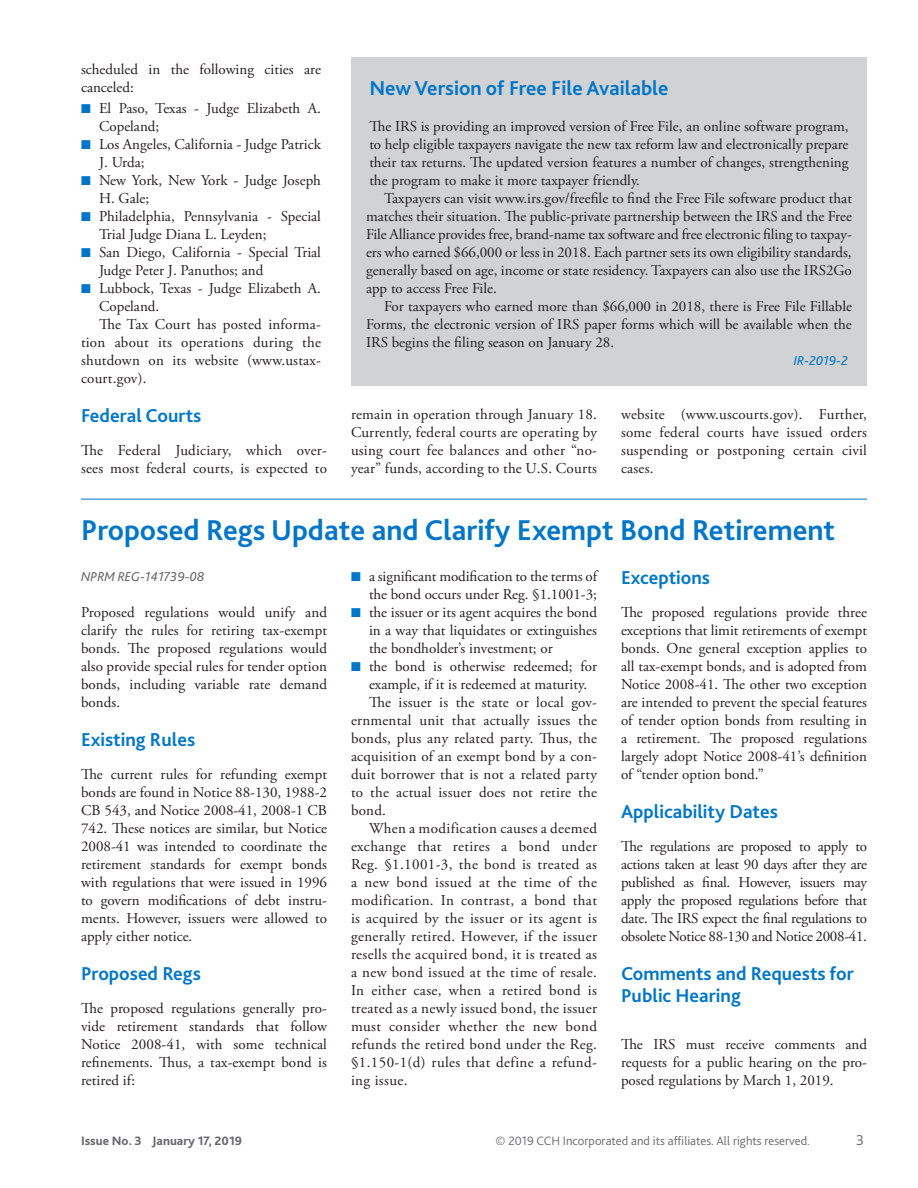
<style>
.page{position:relative;width:918px;height:1188px;background:#fff}
.page>*{position:absolute;margin:0;border:0;box-sizing:border-box;transform-origin:0 0}
.Article_Title_withab{font:700 30px "Bliss 2";color:#0076c8}
.Box_Head{font:700 21px "Bliss 2";color:#0076c8}
.HeadA{font:700 19.5px/22.5px "Bliss 2";color:#0076c8}
.Text{font:15px/18px "Adobe Garamond Pro";color:#231f20;text-align:justify}
.TextInd{font:15px/18px "Adobe Garamond Pro";color:#231f20}
.Box_TextInd{font:15px/18px "Adobe Garamond Pro";color:#231f20;text-align:justify}
.Box_Text{font:15px/18px "Adobe Garamond Pro";color:#231f20;text-align:justify}
.t1{font:300 15px "Bliss 2";color:#69696c}
.Article_Intro{font:italic 13.5px "Bliss 2";color:#69696c}
.Article_Source{font:italic 13.5px "Bliss 2";color:#0076c8}
.t2{font:300 12.75px "Bliss 2";color:#69696c}
.t3{font:800 12.75px "Bliss 2";color:#69696c}
.s1{color:#0076c8}
</style>
<div class="page">
<div style="left:351px;top:57px;width:516px;height:61px;background:#d1d2d4"></div>
<div style="left:351px;top:101px;width:516px;height:106px;background:#d1d2d4"></div>
<div style="left:351px;top:177px;width:516px;height:135px;background:#d1d2d4"></div>
<div style="left:351px;top:285px;width:516px;height:81px;background:#d1d2d4"></div>
<div style="left:351px;top:352px;width:516px;height:34px;background:#d1d2d4"></div>
<hr style="left:81px;top:499px;width:786px;height:1px;background:#0076c8">
<p class="Text" style="left:81px;top:61px;width:242px">scheduled in the following cities are canceled:</p>
<p class="TextInd" style="left:99px;top:99px;width:224px;text-indent:-18px"><span class="s1">■</span> El Paso, Texas - Judge Elizabeth A.<br>Copeland;</p>
<p class="TextInd" style="left:99px;top:135px;width:224px;text-indent:-18px"><span class="s1">■</span> Los Angeles, California - Judge Patrick<br>J. Urda;</p>
<p class="TextInd" style="left:99px;top:171px;width:224px;text-indent:-18px"><span class="s1">■</span> New York, New York - Judge Joseph<br>H. Gale;</p>
<p class="TextInd" style="left:99px;top:207px;width:223px;text-indent:-18px"><span class="s1">■</span> Philadelphia, Pennsylvania - Special<br>Trial Judge Diana L. Leyden;</p>
<p class="TextInd" style="left:99px;top:243px;width:223px;text-indent:-18px"><span class="s1">■</span> San Diego, California - Special Trial<br>Judge Peter J. Panuthos; and</p>
<p class="TextInd" style="left:99px;top:279px;width:224px;text-indent:-18px"><span class="s1">■</span> Lubbock, Texas - Judge Elizabeth A.<br>Copeland.</p>
<p class="TextInd" style="left:81px;top:315px;width:242px;text-align:justify;text-indent:18px">The Tax Court has posted informa&shy;tion about its operations during the shutdown on its website (www.ustax&shy;court.gov).</p>
<p class="HeadA" style="left:81px;top:403px;width:122px">Federal Courts</p>
<p class="Text" style="left:81px;top:441px;width:248px">The Federal Judiciary, which over&shy;sees most federal courts, is expected to</p>
<p class="Box_Head" style="left:369px;top:74px;width:301px">New Version of Free File Available</p>
<p class="Box_Text" style="left:369px;top:117px;width:481px">The IRS is providing an improved version of Free File, an online software program, to help eligible taxpayers navigate the new tax reform law and electronically prepare their tax returns. The updated version features a number of changes, strengthening the program to make it more taxpayer friendly.</p>
<p class="Box_TextInd" style="left:366px;top:189px;width:488px;text-indent:18px">Taxpayers can visit www.irs.gov/freefile to find the Free File software product that matches their situation. The public-private partnership between the IRS and the Free File Alliance provides free, brand-name tax software and free electronic filing to taxpay&shy;ers who earned $66,000 or less in 2018. Each partner sets its own eligibility standards, generally based on age, income or state residency. Taxpayers can also use the IRS2Go app to access Free File.</p>
<p class="Box_TextInd" style="left:366px;top:297px;width:487px;text-indent:18px">For taxpayers who earned more than $66,000 in 2018, there is Free File Fillable Forms, the electronic version of IRS paper forms which will be available when the IRS begins the filing season on January 28.</p>
<p class="Article_Source" style="left:794px;top:352px;width:56px">IR-2019-2</p>
<p class="Text" style="left:351px;top:405px;width:248px">remain in operation through January 18.<br>Currently, federal courts are operating by using court fee balances and other “no&shy;year” funds, according to the U.S. Courts</p>
<p class="Text" style="left:621px;top:405px;width:247px">website (www.uscourts.gov). Further, some federal courts have issued orders suspending or postponing certain civil cases.</p>
<p class="Article_Title_withab" style="left:81px;top:511px;width:756px">Proposed Regs Update and Clarify Exempt Bond Retirement</p>
<p class="Article_Intro" style="left:81px;top:568px;width:125px">NPRM REG-141739-08</p>
<p class="Text" style="left:81px;top:603px;width:248px">Proposed regulations would unify and clarify the rules for retiring tax-exempt bonds. The proposed regulations would also provide special rules for tender option bonds, including variable rate demand bonds.</p>
<p class="HeadA" style="left:81px;top:727px;width:116px">Existing Rules</p>
<p class="Text" style="left:81px;top:765px;width:248px">The current rules for refunding exempt bonds are found in Notice 88-130, 1988-2<br>CB 543, and Notice 2008-41, 2008-1 CB 742. These notices are similar, but Notice 2008-41 was intended to coordinate the retirement standards for exempt bonds with regulations that were issued in 1996 to govern modifications of debt instru&shy;ments. However, issuers were allowed to apply either notice.</p>
<p class="HeadA" style="left:81px;top:961px;width:121px">Proposed Regs</p>
<p class="Text" style="left:81px;top:999px;width:248px">The proposed regulations generally pro&shy;vide retirement standards that follow Notice 2008-41, with some technical refinements. Thus, a tax-exempt bond is retired if:</p>
<p class="TextInd" style="left:351px;top:567px;width:248px;text-align:right"><span class="s1">■</span> a significant modification to the terms of the bond occurs under Reg. §1.1001-3;</p>
<p class="TextInd" style="left:369px;top:603px;width:230px;text-align:justify;text-indent:-18px"><span class="s1">■</span> the issuer or its agent acquires the bond in a way that liquidates or extinguishes the bondholder’s investment; or</p>
<p class="TextInd" style="left:351px;top:657px;width:248px;text-align:center"><span class="s1">■</span> the bond is otherwise redeemed; for example, if it is redeemed at maturity.</p>
<p class="TextInd" style="left:351px;top:693px;width:248px;text-align:justify;text-indent:18px">The issuer is the state or local gov&shy;ernmental unit that actually issues the bonds, plus any related party. Thus, the acquisition of an exempt bond by a con&shy;duit borrower that is not a related party to the actual issuer does not retire the bond.</p>
<p class="TextInd" style="left:351px;top:819px;width:248px;text-align:justify;text-indent:18px">When a modification causes a deemed exchange that retires a bond under Reg. §1.1001-3, the bond is treated as a new bond issued at the time of the modification. In contrast, a bond that is acquired by the issuer or its agent is generally retired. However, if the issuer resells the acquired bond, it is treated as a new bond issued at the time of resale.<br>In either case, when a retired bond is treated as a newly issued bond, the issuer must consider whether the new bond refunds the retired bond under the Reg. §1.150-1(d) rules that define a refund&shy;ing issue.</p>
<p class="HeadA" style="left:621px;top:565px;width:91px">Exceptions</p>
<p class="Text" style="left:621px;top:603px;width:248px">The proposed regulations provide three exceptions that limit retirements of exempt bonds. One general exception applies to all tax-exempt bonds, and is adopted from Notice 2008-41. The other two exception are intended to prevent the special features of tender option bonds from resulting in a retirement. The proposed regulations largely adopt Notice 2008-41’s definition of “tender option bond.”</p>
<p class="HeadA" style="left:621px;top:799px;width:158px">Applicability Dates</p>
<p class="Text" style="left:621px;top:837px;width:248px">The regulations are proposed to apply to actions taken at least 90 days after they are published as final. However, issuers may apply the proposed regulations before that date. The IRS expect the final regulations to obsolete Notice 88-130 and Notice 2008-41.</p>
<p class="HeadA" style="left:621px;top:961px;width:234px">Comments and Requests for<br>Public Hearing</p>
<p class="Text" style="left:621px;top:1035px;width:247px">The IRS must receive comments and requests for a public hearing on the pro&shy;posed regulations by March 1, 2019.</p>
<p class="t3" style="left:81px;top:1133px;width:163px">Issue No. 3 January 17, 2019</p>
<p class="t2" style="left:496px;top:1133px;width:316px">© 2019 CCH Incorporated and its affiliates. All rights reserved.</p>
<p class="t1" style="left:856px;top:1131px;width:9px">3</p>
</div>
